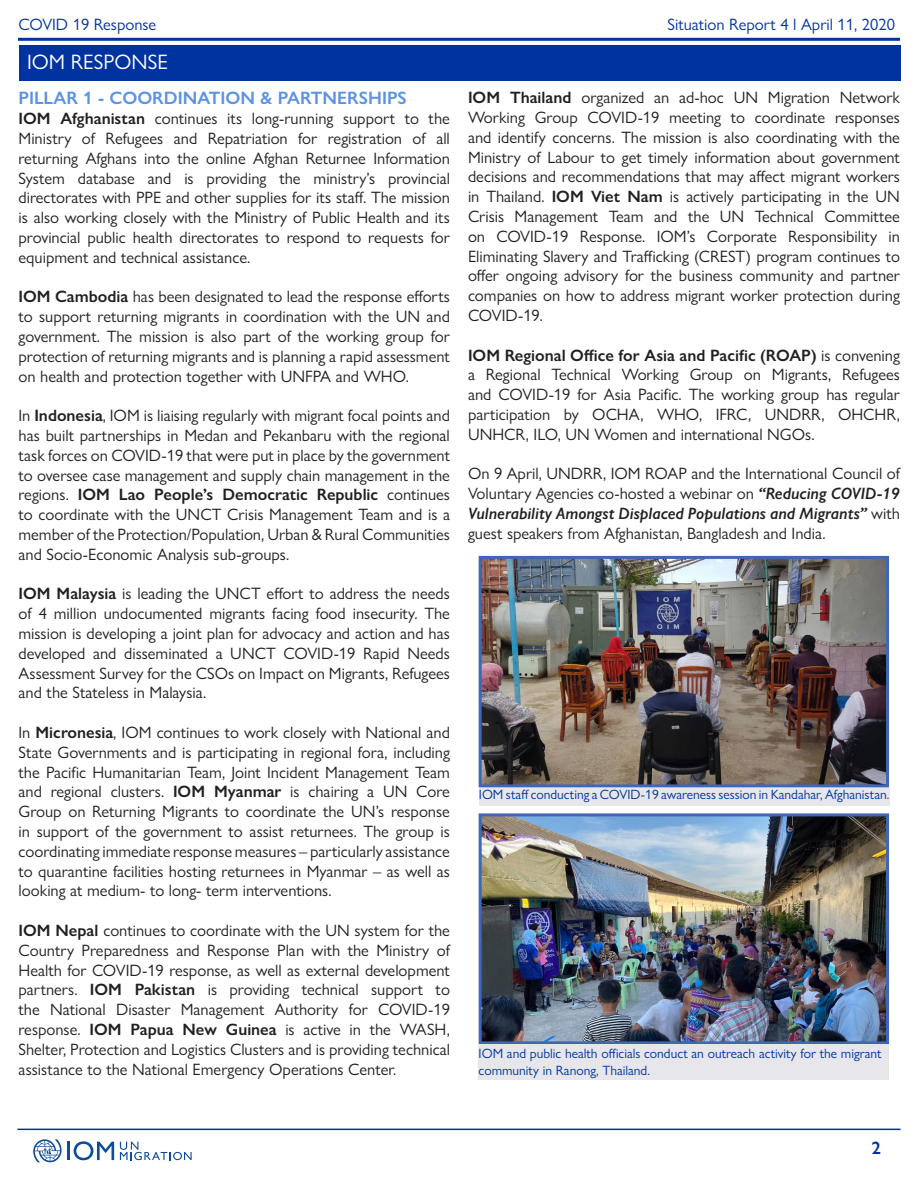
<style>
.page{position:relative;width:918px;height:1188px;background:#fff}
.page>*{position:absolute;margin:0;border:0;box-sizing:border-box;transform-origin:0 0}
.t1{font:21px "Gill Sans Nova";color:#fff}
.t2{font:600 18px "Gill Sans Nova";color:#5b92e5}
.t3{font:600 18px "Gill Sans Nova";color:#0033a0}
.Paragraph_Style_no_h{font:16.5px/19.8px "Gill Sans Nova";color:#231f20;text-align:justify}
.t4{font:16.5px "Gill Sans Nova";color:#0033a0}
.Paragraph_Style_no_h-2{font:13.5px/16.2px "Gill Sans Nova";color:#0033a0}
.s1{font-weight:600}
.s2{font-weight:600;font-style:italic}
</style>
<div class="page">
<hr style="left:18px;top:38px;width:882px;height:3px;background:#0033a0">
<hr style="left:17px;top:1129px;width:884px;height:1px;background:#0033a0">
<hr style="left:67px;top:1142px;width:3px;height:18px;background:#0d4c9b">
<svg style="left:74px;top:1141px;width:40px;height:19px"></svg>
<svg style="left:120px;top:1142px;width:72px;height:18px"></svg>
<svg style="left:33px;top:1139px;width:29px;height:23px"></svg>
<div style="left:19px;top:45px;width:882px;height:36px;background:#0033a0"></div>
<img style="left:483px;top:560px;width:402px;height:223px">
<div style="left:479px;top:556px;width:410px;height:231px;border:3px solid #4066b8"></div>
<div style="left:479px;top:788px;width:410px;height:18px;background:#e6e6eb"></div>
<img style="left:483px;top:817px;width:402px;height:223px">
<div style="left:479px;top:813px;width:410px;height:231px;border:3px solid #4066b8"></div>
<div style="left:479px;top:1044px;width:410px;height:36px;background:#e6e6eb"></div>
<p class="t4" style="left:19px;top:14px;width:139px">COVID 19 Response</p>
<p class="t4" style="left:668px;top:14px;width:229px">Situation Report 4 l April 11, 2020</p>
<p class="t1" style="left:27px;top:49px;width:143px">IOM RESPONSE</p>
<p class="t2" style="left:19px;top:87px;width:390px">PILLAR 1 - COORDINATION &amp; PARTNERSHIPS</p>
<p class="Paragraph_Style_no_h" style="left:19px;top:108px;width:433px"><span class="s1">IOM Afghanistan</span> continues its long-running support to the Ministry of Refugees and Repatriation for registration of all returning Afghans into the online Afghan Returnee Information System database and is providing the ministry’s provincial directorates with PPE and other supplies for its staff. The mission is also working closely with the Ministry of Public Health and its provincial public health directorates to respond to requests for equipment and technical assistance.</p>
<p class="Paragraph_Style_no_h" style="left:19px;top:287px;width:433px"><span class="s1">IOM Cambodia</span> has been designated to lead the response efforts to support returning migrants in coordination with the UN and government. The mission is also part of the working group for protection of returning migrants and is planning a rapid assessment on health and protection together with UNFPA and WHO.</p>
<p class="Paragraph_Style_no_h" style="left:19px;top:405px;width:433px">In <span class="s1">Indonesia</span>, IOM is liaising regularly with migrant focal points and has built partnerships in Medan and Pekanbaru with the regional task forces on COVID-19 that were put in place by the government to oversee case management and supply chain management in the regions. <span class="s1">IOM Lao People’s Democratic Republic</span> continues to coordinate with the UNCT Crisis Management Team and is a member of the Protection/Population, Urban &amp; Rural Communities and Socio-Economic Analysis sub-groups.</p>
<p class="Paragraph_Style_no_h" style="left:19px;top:584px;width:433px"><span class="s1">IOM Malaysia</span> is leading the UNCT effort to address the needs of 4 million undocumented migrants facing food insecurity. The mission is developing a joint plan for advocacy and action and has developed and disseminated a UNCT COVID-19 Rapid Needs Assessment Survey for the CSOs on Impact on Migrants, Refugees and the Stateless in Malaysia.</p>
<p class="Paragraph_Style_no_h" style="left:19px;top:722px;width:433px">In <span class="s1">Micronesia</span>, IOM continues to work closely with National and State Governments and is participating in regional fora, including the Pacific Humanitarian Team, Joint Incident Management Team and regional clusters. <span class="s1">IOM Myanmar</span> is chairing a UN Core Group on Returning Migrants to coordinate the UN’s response in support of the government to assist returnees. The group is coordinating immediate response measures – particularly assistance to quarantine facilities hosting returnees in Myanmar – as well as looking at medium- to long- term interventions.</p>
<p class="Paragraph_Style_no_h" style="left:19px;top:920px;width:433px"><span class="s1">IOM Nepal</span> continues to coordinate with the UN system for the Country Preparedness and Response Plan with the Ministry of Health for COVID-19 response, as well as external development partners. <span class="s1">IOM Pakistan</span> is providing technical support to the National Disaster Management Authority for COVID-19 response. <span class="s1">IOM Papua New Guinea</span> is active in the WASH, Shelter, Protection and Logistics Clusters and is providing technical assistance to the National Emergency Operations Center.</p>
<p class="Paragraph_Style_no_h" style="left:468px;top:88px;width:434px"><span class="s1">IOM Thailand</span> organized an ad-hoc UN Migration Network Working Group COVID-19 meeting to coordinate responses and identify concerns. The mission is also coordinating with the Ministry of Labour to get timely information about government decisions and recommendations that may affect migrant workers in Thailand. <span class="s1">IOM Viet Nam</span> is actively participating in the UN Crisis Management Team and the UN Technical Committee on COVID-19 Response. IOM’s Corporate Responsibility in Eliminating Slavery and Trafficking (CREST) program continues to offer ongoing advisory for the business community and partner companies on how to address migrant worker protection during COVID-19.</p>
<p class="Paragraph_Style_no_h" style="left:468px;top:345px;width:434px"><span class="s1">IOM Regional Office for Asia and Pacific (ROAP)</span> is convening a Regional Technical Working Group on Migrants, Refugees and COVID-19 for Asia Pacific. The working group has regular participation by OCHA, WHO, IFRC, UNDRR, OHCHR, UNHCR, ILO, UN Women and international NGOs.</p>
<p class="Paragraph_Style_no_h" style="left:468px;top:464px;width:434px">On 9 April, UNDRR, IOM ROAP and the International Council of Voluntary Agencies co-hosted a webinar on <span class="s2">“Reducing COVID-19<br>Vulnerability Amongst Displaced Populations and Migrants”</span> with guest speakers from Afghanistan, Bangladesh and India.</p>
<p class="Paragraph_Style_no_h-2" style="left:479px;top:786px;width:412px">IOM staff conducting a COVID-19 awareness session in Kandahar, Afghanistan.</p>
<p class="Paragraph_Style_no_h-2" style="left:479px;top:1046px;width:404px">IOM and public health officials conduct an outreach activity for the migrant community in Ranong, Thailand.</p>
<p class="t3" style="left:872px;top:1137px;width:11px">2</p>
</div>
